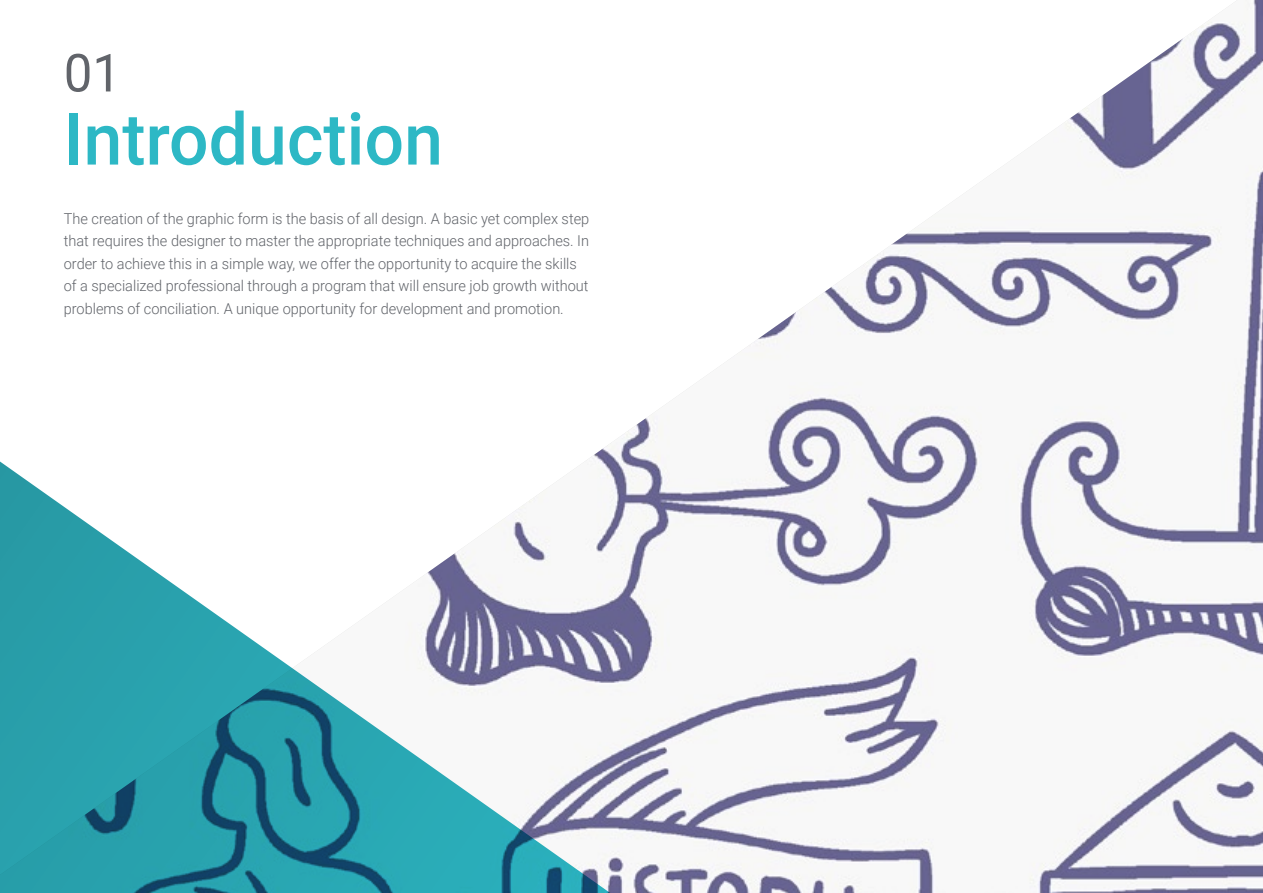
<style>
.page{position:relative;width:1263px;height:893px;background:#fff}
.page>*{position:absolute;margin:0;border:0;box-sizing:border-box;transform-origin:0 0}
.t1{font:500 72px "Roboto";color:#2db8c5}
.t2{font:52.5px "Roboto";color:#61646a}
.t3{font:300 15px/22.5px "Roboto";color:#61646a}
</style>
<div class="page">
<img style="left:607px;top:0;width:656px;height:893px">
<svg style="left:0;top:446px;width:640px;height:447px"></svg>
<h2 class="t2" style="left:64px;top:36px;width:59px">01</h2>
<h1 class="t1" style="left:64px;top:89px;width:381px">Introduction</h1>
<p class="t3" style="left:64px;top:207px;width:527px">The creation of the graphic form is the basis of all design. A basic yet complex step that requires the designer to master the appropriate techniques and approaches. In order to achieve this in a simple way, we offer the opportunity to acquire the skills of a specialized professional through a program that will ensure job growth without problems of conciliation. A unique opportunity for development and promotion.</p>
</div>
